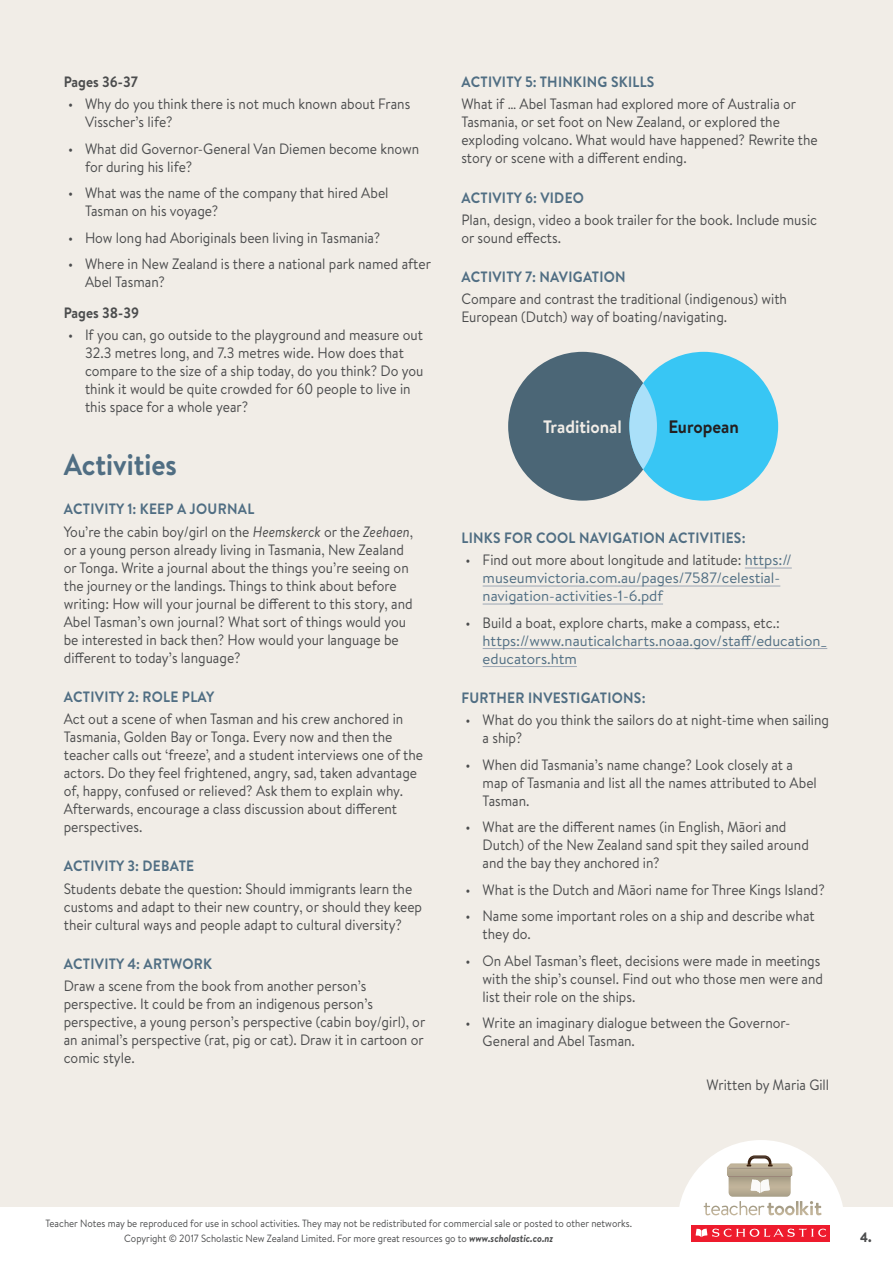
<style>
.page{position:relative;width:893px;height:1263px;background:#f1ede7}
.page>*{position:absolute;margin:0;border:0;box-sizing:border-box;transform-origin:0 0}
.t1{font:700 30px "Brandon Text";color:#506e83;scale:.92 1}
.t2{font:700 18px "Brandon Text";color:#fff;scale:.95 1}
.t3{font:700 18px "Brandon Text";color:#231f20;scale:.95 1}
.t4{font:15px/18px "Brandon Text";color:#4b4c4d;scale:.92 1}
.t5{font:15px/18px "Brandon Text";color:#506e83}
.t6{font:700 15px "Brandon Text";letter-spacing:.02em;color:#506e83;scale:.92 1}
.t7{font:700 15px "Brandon Text";color:#4b4c4d;scale:.92 1}
.t8{font:900 13.5px "Brandon Text";color:#4b4c4d;scale:.92 1}
.t9{font:10.5px/15px "Brandon Text";color:#4b4c4d;text-align:center;scale:.92 1}
.s1{font-weight:700;color:#506e83}
.s2{font-style:italic}
.s3{color:#4b4c4d}
.s4{font-weight:700;font-style:italic}
</style>
<div class="page">
<div style="left:0;top:1207px;width:893px;height:56px;background:#fff"></div>
<svg style="left:679px;top:1140px;width:164px;height:102px"></svg>
<hr style="left:745px;top:568px;width:47px;height:1px;background:#9da7b4">
<hr style="left:483px;top:586px;width:297px;height:1px;background:#9da7b4">
<hr style="left:483px;top:604px;width:180px;height:1px;background:#9da7b4">
<hr style="left:483px;top:648px;width:344px;height:1px;background:#9da7b4">
<hr style="left:483px;top:666px;width:94px;height:1px;background:#9da7b4">
<div style="left:508px;top:352px;width:149px;height:149px;background:#4b6676;border-radius:50%"></div>
<div style="left:629px;top:352px;width:149px;height:149px;background:#38c6f4;border-radius:50%"></div>
<svg style="left:629px;top:383px;width:28px;height:86px;background:#9ad5ef"></svg>
<p class="t7" style="left:64px;top:71px;width:82px">Pages 36-37</p>
<p class="t4" style="left:85px;top:95px;width:355px;text-indent:-17px">• Why do you think there is not much known about Frans<br>Visscher’s life?</p>
<p class="t4" style="left:85px;top:139px;width:365px;text-indent:-17px">• What did Governor-General Van Diemen become known for during his life?</p>
<p class="t4" style="left:85px;top:184px;width:331px;text-indent:-17px">• What was the name of the company that hired Abel<br>Tasman on his voyage?</p>
<p class="t4" style="left:68px;top:228px;width:341px">• How long had Aboriginals been living in Tasmania?</p>
<p class="t4" style="left:85px;top:255px;width:378px;text-indent:-17px">• Where in New Zealand is there a national park named after<br>Abel Tasman?</p>
<p class="t7" style="left:64px;top:302px;width:83px">Pages 38-39</p>
<p class="t4" style="left:85px;top:326px;width:369px;text-indent:-17px">• If you can, go outside to the playground and measure out 32.3 metres long, and 7.3 metres wide. How does that compare to the size of a ship today, do you think? Do you think it would be quite crowded for 60 people to live in this space for a whole year?</p>
<h1 class="t1" style="left:64px;top:444px;width:125px">Activities</h1>
<p class="t4" style="left:64px;top:498px;width:381px;line-height:22.2px"><span class="s1">ACTIVITY 1: KEEP A JOURNAL<br></span>You’re the cabin boy/girl on the <span class="s2">Heemskerck</span> or the <span class="s2">Zeehaen</span>,</p>
<p class="t4" style="left:64px;top:540px;width:381px">or a young person already living in Tasmania, New Zealand or Tonga. Write a journal about the things you’re seeing on the journey or the landings. Things to think about before writing: How will your journal be different to this story, and Abel Tasman’s own journal? What sort of things would you be interested in back then? How would your language be different to today’s language?</p>
<p class="t6" style="left:64px;top:686px;width:165px">ACTIVITY 2: ROLE PLAY</p>
<p class="t4" style="left:64px;top:709px;width:392px">Act out a scene of when Tasman and his crew anchored in Tasmania, Golden Bay or Tonga. Every now and then the teacher calls out ‘freeze’, and a student interviews one of the actors. Do they feel frightened, angry, sad, taken advantage of, happy, confused or relieved? Ask them to explain why.<br>Afterwards, encourage a class discussion about different perspectives.</p>
<p class="t6" style="left:64px;top:856px;width:143px">ACTIVITY 3: DEBATE</p>
<p class="t4" style="left:64px;top:879px;width:391px">Students debate the question: Should immigrants learn the customs and adapt to their new country, or should they keep their cultural ways and people adapt to cultural diversity?</p>
<p class="t6" style="left:64px;top:953px;width:163px">ACTIVITY 4: ARTWORK</p>
<p class="t4" style="left:64px;top:976px;width:394px">Draw a scene from the book from another person’s perspective. It could be from an indigenous person’s perspective, a young person’s perspective (cabin boy/girl), or an animal’s perspective (rat, pig or cat). Draw it in cartoon or comic style.</p>
<p class="t6" style="left:461px;top:71px;width:211px">ACTIVITY 5: THINKING SKILLS</p>
<p class="t4" style="left:461px;top:95px;width:389px">What if … Abel Tasman had explored more of Australia or Tasmania, or set foot on New Zealand, or explored the exploding volcano. What would have happened? Rewrite the story or scene with a different ending.</p>
<p class="t6" style="left:461px;top:187px;width:135px">ACTIVITY 6: VIDEO</p>
<p class="t4" style="left:461px;top:210px;width:388px">Plan, design, video a book trailer for the book. Include music or sound effects.</p>
<p class="t6" style="left:461px;top:266px;width:180px">ACTIVITY 7: NAVIGATION</p>
<p class="t4" style="left:461px;top:290px;width:355px">Compare and contrast the traditional (indigenous) with<br>European (Dutch) way of boating/navigating.</p>
<p class="t2" style="left:543px;top:414px;width:84px">Traditional</p>
<p class="t3" style="left:668px;top:414px;width:76px">European</p>
<p class="t6" style="left:461px;top:527px;width:310px">LINKS FOR COOL NAVIGATION ACTIVITIES:</p>
<p class="t5" style="left:483px;top:550px;width:311px;text-indent:-17px"><span class="s3">• Find out more about longitude and latitude:</span> https:// museumvictoria.com.au/pages/7587/celestial&shy;navigation-activities-1-6.pdf</p>
<p class="t4" style="left:466px;top:613px;width:343px">• Build a boat, explore charts, make a compass, etc.:</p>
<p class="t5" style="left:483px;top:631px;width:346px">https://www.nauticalcharts.noaa.gov/staff/education_ educators.htm</p>
<p class="t6" style="left:461px;top:687px;width:202px">FURTHER INVESTIGATIONS:</p>
<p class="t4" style="left:483px;top:710px;width:378px;text-indent:-17px">• What do you think the sailors do at night-time when sailing a ship?</p>
<p class="t4" style="left:483px;top:755px;width:365px;text-indent:-17px">• When did Tasmania’s name change? Look closely at a map of Tasmania and list all the names attributed to Abel<br>Tasman.</p>
<p class="t4" style="left:483px;top:817px;width:356px;text-indent:-17px">• What are the different names (in English, Māori and<br>Dutch) of the New Zealand sand spit they sailed around and the bay they anchored in?</p>
<p class="t4" style="left:466px;top:880px;width:392px">• What is the Dutch and Māori name for Three Kings Island?</p>
<p class="t4" style="left:483px;top:906px;width:363px;text-indent:-17px">• Name some important roles on a ship and describe what they do.</p>
<p class="t4" style="left:483px;top:951px;width:371px;text-indent:-17px">• On Abel Tasman’s fleet, decisions were made in meetings with the ship’s counsel. Find out who those men were and list their role on the ships.</p>
<p class="t4" style="left:483px;top:1013px;width:336px;text-indent:-17px">• Write an imaginary dialogue between the Governor-<br>General and Abel Tasman.</p>
<p class="t4" style="left:706px;top:1075px;width:135px">Written by Maria Gill</p>
<p class="t9" style="left:45px;top:1215px;width:639px">Teacher Notes may be reproduced for use in school activities. They may not be redistributed for commercial sale or posted to other networks.<br>Copyright © 2017 Scholastic New Zealand Limited. For more great resources go to <span class="s4">www.scholastic.co.nz</span></p>
<p class="t8" style="left:860px;top:1227px;width:14px">4.</p>
</div>
